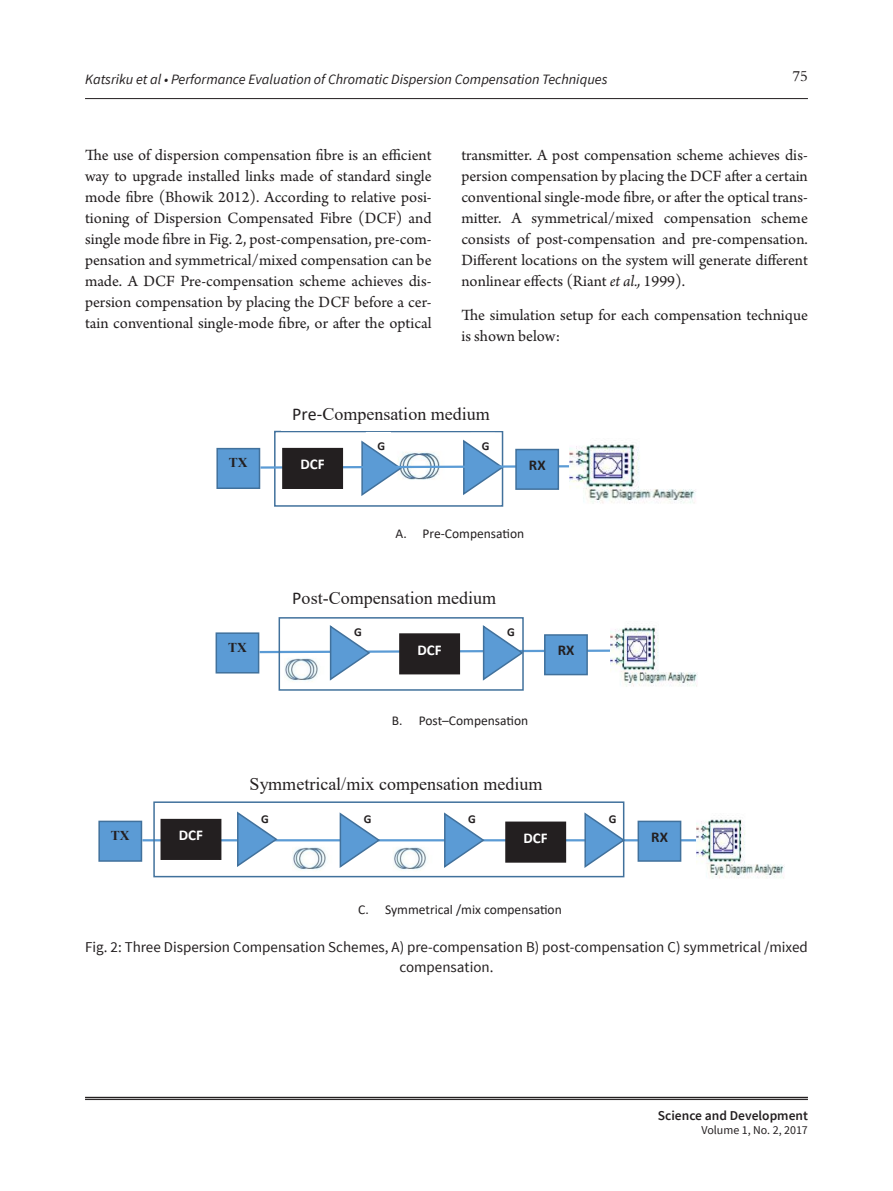
<style>
.page{position:relative;width:893px;height:1191px;background:#fff}
.page>*{position:absolute;margin:0;border:0;box-sizing:border-box;transform-origin:0 0}
.t1{font:18px "Times New Roman";color:#231f20}
.Main_Body_txt{font:16.5px/21px "Arno Pro";color:#231f20;text-align:justify}
.Figure{font:15px/19.5px "Source Sans Pro";color:#231f20;text-align:center}
.t2{font:700 15px "Calibri";color:#fff}
.t3{font:700 15px "Calibri";letter-spacing:.005em;color:#231f20}
.t4{font:15px "Cardo";color:#231f20}
.t5{font:italic 14.25px "Source Sans Pro";color:#231f20}
.t6{font:13.5px "Calibri";color:#231f20}
.t7{font:600 13.5px "Source Sans Pro";color:#231f20}
.t8{font:700 13.5px "Times New Roman";color:#231f20}
.t9{font:700 12.15px "Calibri";color:#231f20}
.t10{font:12px "Source Sans Pro";color:#231f20}
.t11{font:700 12px "Calibri";color:#231f20}
.s1{font-style:italic}
.s2{font-family:"Calibri"}
</style>
<div class="page">
<hr style="left:85px;top:98px;width:723px;height:1px;background:#231f20">
<hr style="left:85px;top:1096px;width:723px;height:2px;background:#231f20">
<hr style="left:85px;top:1099px;width:723px;height:1px;background:#231f20">
<div style="left:274px;top:431px;width:229px;height:76px;border:2px solid #41719c"></div>
<div style="left:217px;top:448px;width:42px;height:40px;background:#5b9bd5"></div>
<div style="left:216px;top:448px;width:44px;height:41px;border:2px solid #41719c"></div>
<img style="left:218px;top:455px;width:40px;height:27px">
<svg style="left:258px;top:439px;width:311px;height:58px"></svg>
<div style="left:516px;top:449px;width:42px;height:40px;background:#5b9bd5"></div>
<div style="left:515px;top:449px;width:44px;height:41px;border:2px solid #41719c"></div>
<img style="left:517px;top:455px;width:41px;height:28px">
<div style="left:283px;top:448px;width:59px;height:40px;background:#231f20"></div>
<div style="left:282px;top:448px;width:61px;height:41px;border:2px solid #231f20"></div>
<img style="left:284px;top:455px;width:58px;height:27px">
<img style="left:569px;top:444px;width:127px;height:60px">
<div style="left:216px;top:633px;width:43px;height:40px;background:#5b9bd5"></div>
<div style="left:216px;top:632px;width:43px;height:41px;border:2px solid #41719c"></div>
<img style="left:217px;top:639px;width:40px;height:27px">
<svg style="left:257px;top:624px;width:353px;height:58px"></svg>
<img style="left:490px;top:640px;width:7px;height:25px">
<div style="left:545px;top:635px;width:42px;height:39px;background:#5b9bd5"></div>
<div style="left:544px;top:634px;width:44px;height:41px;border:2px solid #41719c"></div>
<img style="left:546px;top:641px;width:40px;height:27px">
<img style="left:610px;top:627px;width:88px;height:60px">
<div style="left:279px;top:617px;width:245px;height:73px;border:2px solid #41719c"></div>
<img style="left:285px;top:841px;width:49px;height:30px">
<img style="left:385px;top:841px;width:50px;height:30px">
<div style="left:99px;top:821px;width:42px;height:40px;background:#5b9bd5"></div>
<div style="left:98px;top:820px;width:44px;height:41px;border:2px solid #41719c"></div>
<img style="left:100px;top:827px;width:41px;height:28px">
<hr style="left:142px;top:839px;width:555px;height:2px;background:#5b9bd5">
<div style="left:161px;top:819px;width:60px;height:40px;background:#231f20"></div>
<div style="left:161px;top:819px;width:60px;height:41px;border:2px solid #231f20"></div>
<img style="left:162px;top:826px;width:58px;height:27px">
<svg style="left:236px;top:811px;width:43px;height:56px"></svg>
<img style="left:244px;top:827px;width:7px;height:24px">
<svg style="left:338px;top:812px;width:43px;height:56px"></svg>
<img style="left:346px;top:827px;width:7px;height:25px">
<svg style="left:443px;top:812px;width:43px;height:56px"></svg>
<img style="left:451px;top:827px;width:7px;height:25px">
<div style="left:506px;top:822px;width:59px;height:40px;background:#231f20"></div>
<div style="left:505px;top:821px;width:61px;height:41px;border:2px solid #231f20"></div>
<img style="left:507px;top:828px;width:58px;height:27px">
<svg style="left:583px;top:811px;width:43px;height:58px"></svg>
<img style="left:591px;top:827px;width:7px;height:25px">
<div style="left:638px;top:821px;width:43px;height:40px;background:#5b9bd5"></div>
<div style="left:638px;top:820px;width:43px;height:41px;border:2px solid #41719c"></div>
<img style="left:639px;top:827px;width:41px;height:28px">
<img style="left:697px;top:819px;width:88px;height:60px">
<div style="left:153px;top:801px;width:471px;height:76px;border:2px solid #41719c"></div>
<p class="t5" style="left:85px;top:70px;width:524px">Katsriku et al • Performance Evaluation of Chromatic Dispersion Compensation Techniques</p>
<p class="t4" style="left:793px;top:64px;width:17px">75</p>
<p class="Main_Body_txt" style="left:85px;top:145px;width:348px">The use of dispersion compensation fibre is an efficient way to upgrade installed links made of standard single mode fibre (Bhowik 2012). According to relative posi&shy;tioning of Dispersion Compensated Fibre (DCF) and single mode fibre in Fig. 2, post-compensation, pre-com&shy;pensation and symmetrical/mixed compensation can be made. A DCF Pre-compensation scheme achieves dis&shy;persion compensation by placing the DCF before a cer&shy;tain conventional single-mode fibre, or after the optical</p>
<p class="Main_Body_txt" style="left:461px;top:145px;width:348px">transmitter. A post compensation scheme achieves dis&shy;persion compensation by placing the DCF after a certain conventional single-mode fibre, or after the optical trans&shy;mitter. A symmetrical/mixed compensation scheme consists of post-compensation and pre-compensation.<br>Different locations on the system will generate different nonlinear effects (Riant <span class="s1">et al.,</span> 1999).</p>
<p class="Main_Body_txt" style="left:461px;top:305px;width:348px">The simulation setup for each compensation technique is shown below:</p>
<p class="t1" style="left:292px;top:401px;width:199px"><span class="s2">Pre-</span>Compensation medium</p>
<p class="t1" style="left:292px;top:407px;width:199px"><span class="s2">Pre-</span>Compensation medium</p>
<p class="t8" style="left:111px;top:826px;width:20px">TX</p>
<p class="t2" style="left:179px;top:824px;width:26px">DCF</p>
<p class="t11" style="left:377px;top:437px;width:9px">G</p>
<p class="t11" style="left:482px;top:438px;width:9px">G</p>
<p class="t11" style="left:377px;top:442px;width:9px">G</p>
<p class="t11" style="left:482px;top:443px;width:9px">G</p>
<p class="t8" style="left:229px;top:453px;width:20px">TX</p>
<p class="t8" style="left:229px;top:458px;width:20px">TX</p>
<p class="t2" style="left:300px;top:453px;width:26px">DCF</p>
<p class="t3" style="left:529px;top:454px;width:18px">RX</p>
<p class="t2" style="left:300px;top:458px;width:26px">DCF</p>
<p class="t3" style="left:529px;top:459px;width:18px">RX</p>
<p class="t6" style="left:396px;top:524px;width:130px">A. Pre-Compensation</p>
<p class="t1" style="left:292px;top:580px;width:205px"><span class="s2">P</span>ost-Compensation medium</p>
<p class="t1" style="left:292px;top:585px;width:205px"><span class="s2">P</span>ost-Compensation medium</p>
<p class="t8" style="left:228px;top:632px;width:20px">TX</p>
<p class="t8" style="left:228px;top:638px;width:20px">TX</p>
<p class="t9" style="left:354px;top:618px;width:9px">G</p>
<p class="t9" style="left:354px;top:623px;width:9px">G</p>
<p class="t2" style="left:417px;top:633px;width:26px">DCF</p>
<p class="t2" style="left:417px;top:639px;width:26px">DCF</p>
<p class="t9" style="left:507px;top:618px;width:9px">G</p>
<p class="t9" style="left:507px;top:623px;width:9px">G</p>
<p class="t3" style="left:558px;top:634px;width:18px">RX</p>
<p class="t3" style="left:558px;top:640px;width:18px">RX</p>
<p class="t6" style="left:392px;top:711px;width:138px">B. Post–Compensation</p>
<p class="t1" style="left:250px;top:771px;width:295px">Symmetrical/mix compensation medium</p>
<p class="t11" style="left:261px;top:810px;width:9px">G</p>
<p class="t11" style="left:364px;top:811px;width:9px">G</p>
<p class="t11" style="left:468px;top:811px;width:9px">G</p>
<p class="t2" style="left:524px;top:827px;width:26px">DCF</p>
<p class="t11" style="left:609px;top:811px;width:9px">G</p>
<p class="t3" style="left:651px;top:826px;width:18px">RX</p>
<p class="t6" style="left:358px;top:899px;width:205px">C. Symmetrical /mix compensation</p>
<p class="Figure" style="left:85px;top:938px;width:724px">Fig. 2: Three Dispersion Compensation Schemes, A) pre-compensation B) post-compensation C) symmetrical /mixed compensation.</p>
<p class="t1" style="left:227px;top:926px;width:267px">c. Symmetrical /mix compensation.</p>
<p class="t1" style="left:227px;top:931px;width:267px">c. Symmetrical /mix compensation.</p>
<p class="t7" style="left:658px;top:1106px;width:152px">Science and Development</p>
<p class="t10" style="left:701px;top:1122px;width:108px">Volume 1, No. 2, 2017</p>
</div>
